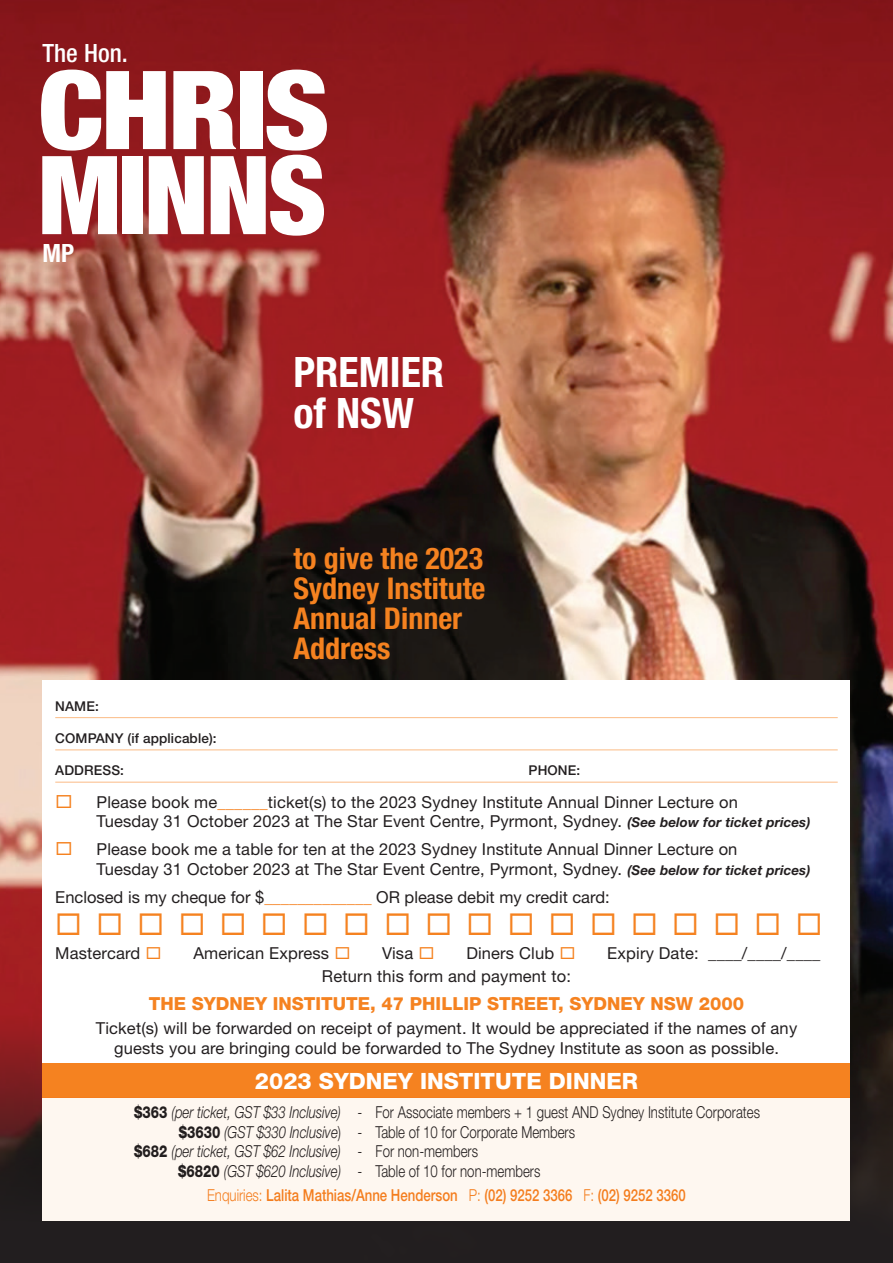
<style>
.page{position:relative;width:893px;height:1263px;background:#fff}
.page>*{position:absolute;margin:0;border:0;box-sizing:border-box;transform-origin:0 0}
.t1{font:900 condensed 109.2px/85.1px "Helvetica Neue LT Std";letter-spacing:-.025em;color:#fff;scale:1.12 1}
.t2{font:700 condensed 42px/40.5px "Helvetica Neue LT Std";color:#fff}
.t3{font:700 condensed 30px/30px "Helvetica Neue LT Std";color:#f58220}
.t4{font:30px "Wingdings";color:#f58220}
.t5{font:500 condensed 25.2px "Helvetica Neue LT Std";color:#fff}
.t6{font:700 condensed 25.2px "Helvetica Neue LT Std";color:#fff}
.t7{font:800 22.5px "Helvetica Neue";color:#fff}
.t8{font:800 18px "Helvetica Neue";color:#f58220}
.t9{font:16.5px/19.5px "Helvetica Neue";letter-spacing:.01em;color:#231f20}
.t10{font:300 16.5px "Helvetica Neue";color:#231f20;scale:.8 1}
.t11{font:500 16.5px "Helvetica Neue";color:#f58220;scale:.8 1}
.t12{font:italic 300 16.5px "Helvetica Neue";color:#231f20;scale:.8 1}
.t13{font:500 13.5px "Helvetica Neue";letter-spacing:.01em;color:#231f20}
.s1{color:#f58220}
.s2{font-weight:700;font-style:italic;font-size:13.5px}
.s3{font-weight:800}
.s4{font-style:italic}
.s5{font-weight:800;font-style:normal}
.s6{font-style:normal}
.s7{font-weight:300}
</style>
<div class="page">
<img style="left:0;top:0;width:893px;height:1263px">
<div style="left:43px;top:680px;width:807px;height:540px;background:#fff"></div>
<hr style="left:55px;top:717px;width:783px;height:1px;background:#fbbb85">
<hr style="left:55px;top:749px;width:783px;height:1px;background:#fbbb85">
<hr style="left:55px;top:782px;width:783px;height:1px;background:#fbbb85">
<div style="left:43px;top:1063px;width:807px;height:34px;background:#f58220"></div>
<div style="left:43px;top:1097px;width:807px;height:123px;background:#fef7f0"></div>
<h3 class="t5" style="left:43px;top:38px;width:87px">The Hon.</h3>
<h1 class="t1" style="left:38px;top:66px;width:262px">CHRIS<br>MINNS</h1>
<h3 class="t6" style="left:43px;top:238px;width:33px">MP</h3>
<h2 class="t2" style="left:293px;top:351px;width:152px">Premier of NSW</h2>
<h3 class="t3" style="left:293px;top:543px;width:194px">to give the 2023<br>Sydney Institute<br>Annual Dinner<br>Address</h3>
<p class="t13" style="left:55px;top:698px;width:45px">Name:</p>
<p class="t13" style="left:55px;top:730px;width:163px">Company (if applicable):</p>
<p class="t13" style="left:55px;top:762px;width:70px">Address:</p>
<p class="t13" style="left:529px;top:762px;width:53px">Phone:</p>
<p class="t9" style="left:97px;top:792px;width:715px;text-indent:-41px"><span class="s1">◻</span> Please book me<span class="s1">______</span>ticket(s) to the 2023 Sydney Institute Annual Dinner Lecture on<br>Tuesday 31 October 2023 at The Star Event Centre, Pyrmont, Sydney. <span class="s2">(See below for ticket prices)</span></p>
<p class="t9" style="left:97px;top:839px;width:715px;text-indent:-41px"><span class="s1">◻</span> Please book me a table for ten at the 2023 Sydney Institute Annual Dinner Lecture on<br>Tuesday 31 October 2023 at The Star Event Centre, Pyrmont, Sydney. <span class="s2">(See below for ticket prices)</span></p>
<p class="t9" style="left:55px;top:887px;width:556px">Enclosed is my cheque for $<span class="s1">_____________</span> OR please debit my credit card:</p>
<h3 class="t4" style="left:55px;top:908px;width:769px">◻ ◻◻◻◻◻◻◻◻◻◻◻◻◻◻◻◻◻◻</h3>
<p class="t9" style="left:55px;top:943px;width:108px">Mastercard <span class="s1">◻</span></p>
<p class="t9" style="left:193px;top:943px;width:159px">American Express <span class="s1">◻</span></p>
<p class="t9" style="left:382px;top:943px;width:54px">Visa <span class="s1">◻</span></p>
<p class="t9" style="left:466px;top:943px;width:111px">Diners Club <span class="s1">◻</span></p>
<p class="t9" style="left:607px;top:943px;width:215px">Expiry Date: ____/____/____</p>
<p class="t9" style="left:322px;top:966px;width:251px">Return this form and payment to:</p>
<p class="t8" style="left:149px;top:993px;width:81px">THE SYDNE</p>
<p class="t8" style="left:255px;top:993px;width:36px">Y INSTITUTE</p>
<p class="t8" style="left:370px;top:993px;width:142px">, 47 PHILLIP STREET</p>
<p class="t8" style="left:558px;top:993px;width:49px">, SYDNE</p>
<p class="t8" style="left:633px;top:993px;width:113px">Y NSW 2000</p>
<p class="t9" style="left:96px;top:1018px;width:703px;text-align:center">Ticket(s) will be forwarded on receipt of payment. It would be appreciated if the names of any guests you are bringing could be forwarded to The Sydney Institute as soon as possible.</p>
<h3 class="t7" style="left:255px;top:1067px;width:111px">2023 SYDNE</h3>
<h3 class="t7" style="left:398px;top:1067px;width:45px">Y INSTITUTE</h3>
<h3 class="t7" style="left:549px;top:1067px;width:33px">DINNER</h3>
<p class="t10" style="left:134px;top:1102px;width:784px"><span class="s3">$363</span> <span class="s4">(per ticket, GST $33 Inclusive)</span> - For Associate members + 1 guest AND Sydney Institute Corporates</p>
<p class="t10" style="left:179px;top:1122px;width:497px"><span class="s3">$3630</span> <span class="s4">(GST $330 Inclusive</span>) - Table of 10 for Corporate Members</p>
<p class="t12" style="left:134px;top:1141px;width:431px"><span class="s5">$682</span> (per ticket, GST $62 Inclusive) <span class="s6">- For non-members</span></p>
<p class="t10" style="left:178px;top:1161px;width:454px"><span class="s3">$6820</span> <span class="s4">(GST $620 Inclusive)</span> - Table of 10 for non-members</p>
<p class="t11" style="left:207px;top:1185px;width:600px"><span class="s7">Enquiries:</span> Lalita Mathias/Anne Henderson <span class="s7">P:</span> (02) 9252 3366 <span class="s7">F:</span> (02) 9252 3360</p>
</div>
